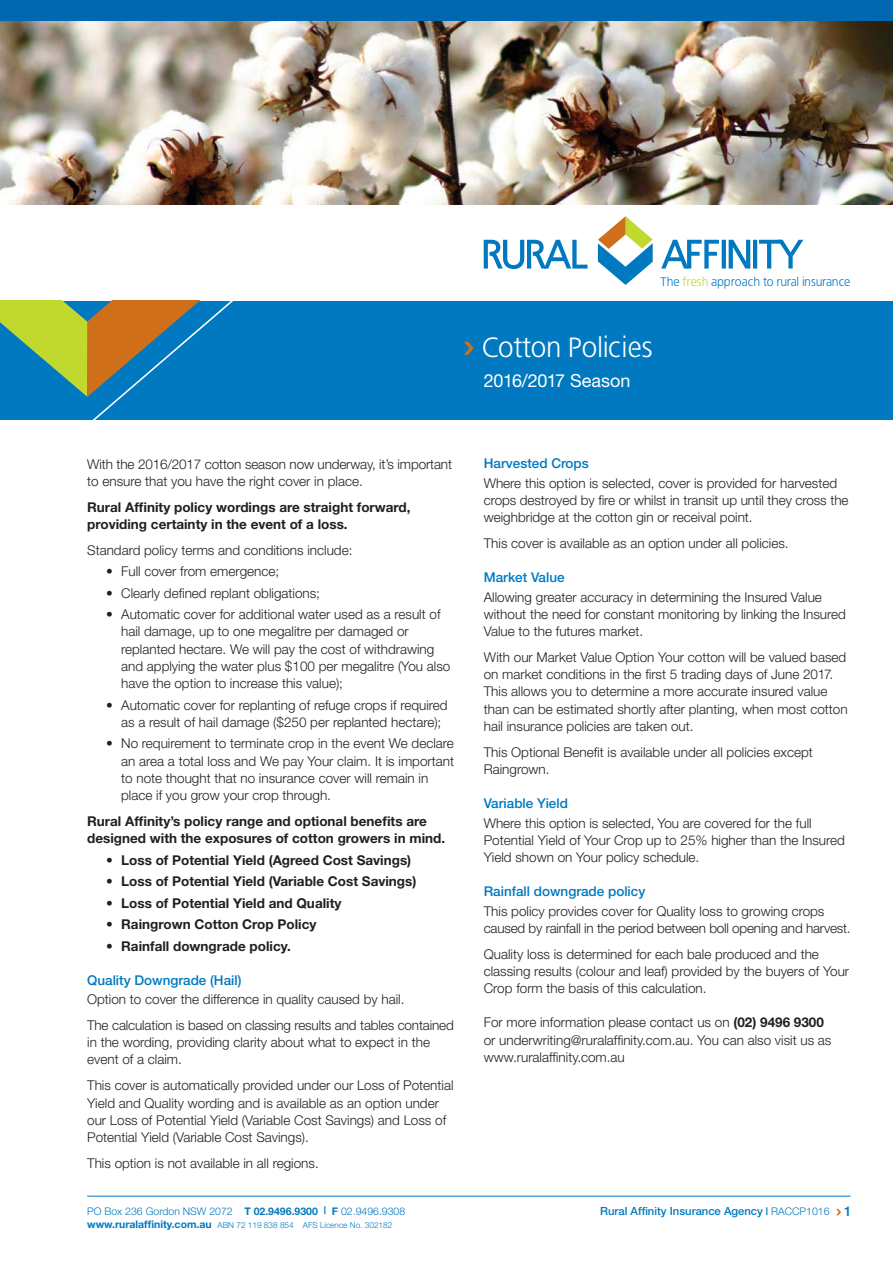
<style>
.page{position:relative;width:893px;height:1263px;background:#fff}
.page>*{position:absolute;margin:0;border:0;box-sizing:border-box;transform-origin:0 0}
.t1{font:27.75px "Bastardus Sans";color:#fff}
.t2{font:18px "Helvetica Neue";letter-spacing:-.02em;color:#fff}
.t3{font:300 13.5px/17.2px "Helvetica Neue";color:#231f20}
.t4{font:700 13.5px/17.2px "Helvetica Neue";color:#231f20}
.t5{font:500 13.5px "Helvetica Neue";color:#0079c1}
.t6{font:12.3px "Bastardus Sans";color:#0079c1}
.t7{font:500 11.25px "Helvetica Neue";color:#0079c1}
.t8{font:300 10.5px "Helvetica Neue";color:#0079c1}
.t9{font:300 8.25px "Helvetica Neue";color:#0079c1}
.s1{font-weight:700}
.s2{font-weight:700;font-size:10.5px}
.s3{color:#c1d82f}
.s4{font-weight:300;font-size:10.5px}
.s5{font-size:13.5px}
</style>
<div class="page">
<hr style="left:87px;top:1196px;width:763px;height:1px;background:#0079c1">
<svg style="left:836px;top:1209px;width:5px;height:6px"></svg>
<div style="left:0;top:0;width:893px;height:21px;background:#0067b1"></div>
<div style="left:0;top:301px;width:893px;height:118px;background:#0079c1"></div>
<svg style="left:0;top:300px;width:249px;height:120px"></svg>
<svg style="left:484px;top:240px;width:103px;height:29px"></svg>
<svg style="left:661px;top:240px;width:142px;height:29px"></svg>
<svg style="left:598px;top:216px;width:55px;height:69px"></svg>
<svg style="left:464px;top:342px;width:10px;height:13px"></svg>
<img style="left:0;top:21px;width:893px;height:183px">
<p class="t3" style="left:87px;top:456px;width:366px">With the 2016/2017 cotton season now underway, it’s important to ensure that you have the right cover in place.</p>
<p class="t4" style="left:87px;top:499px;width:325px">Rural Affinity policy wordings are straight forward, providing certainty in the event of a loss.</p>
<p class="t3" style="left:87px;top:542px;width:267px">Standard policy terms and conditions include:</p>
<p class="t3" style="left:106px;top:564px;width:174px">• Full cover from emergence;</p>
<p class="t3" style="left:106px;top:585px;width:215px">• Clearly defined replant obligations;</p>
<p class="t3" style="left:121px;top:607px;width:331px;text-indent:-15px">• Automatic cover for additional water used as a result of hail damage, up to one megalitre per damaged or replanted hectare. We will pay the cost of withdrawing and applying the water plus $100 per megalitre (You also have the option to increase this value);</p>
<p class="t3" style="left:121px;top:697px;width:328px;text-indent:-15px">• Automatic cover for replanting of refuge crops if required as a result of hail damage ($250 per replanted hectare);</p>
<p class="t3" style="left:121px;top:736px;width:334px;text-indent:-15px">• No requirement to terminate crop in the event We declare an area a total loss and We pay Your claim. It is important to note thought that no insurance cover will remain in place if you grow your crop through.</p>
<p class="t4" style="left:87px;top:814px;width:359px">Rural Affinity’s policy range and optional benefits are designed with the exposures of cotton growers in mind.</p>
<p class="t4" style="left:106px;top:852px;width:306px">• Loss of Potential Yield (Agreed Cost Savings)</p>
<p class="t4" style="left:106px;top:874px;width:312px">• Loss of Potential Yield (Variable Cost Savings)</p>
<p class="t4" style="left:106px;top:895px;width:237px">• Loss of Potential Yield and Quality</p>
<p class="t4" style="left:106px;top:917px;width:212px">• Raingrown Cotton Crop Policy</p>
<p class="t4" style="left:106px;top:938px;width:186px">• Rainfall downgrade policy.</p>
<p class="t5" style="left:87px;top:975px;width:156px">Quality Downgrade (Hail)</p>
<p class="t3" style="left:87px;top:988px;width:368px;line-height:25.8px">Option to cover the difference in quality caused by hail.<br>The calculation is based on classing results and tables contained</p>
<p class="t3" style="left:87px;top:1035px;width:344px">in the wording, providing clarity about what to expect in the event of a claim.</p>
<p class="t3" style="left:87px;top:1078px;width:368px">This cover is automatically provided under our Loss of Potential Yield and Quality wording and is available as an option under our Loss of Potential Yield (Variable Cost Savings) and Loss of Potential Yield (Variable Cost Savings).</p>
<p class="t3" style="left:87px;top:1155px;width:233px">This option is not available in all regions.</p>
<p class="t8" style="left:87px;top:1207px;width:320px">PO Box 236 Gordon NSW 2072 <span class="s1">T 02.9496.9300 | F</span> 02.9496.9308</p>
<p class="t9" style="left:87px;top:1222px;width:307px"><span class="s2">www.ruralaffinity.com.au</span> ABN 72 119 838 854 AFS Licence No. 302182</p>
<p class="t6" style="left:661px;top:274px;width:191px">The <span class="s3">fresh</span> approach to rural insurance</p>
<h1 class="t1" style="left:482px;top:331px;width:172px">Cotton Policies</h1>
<h2 class="t2" style="left:484px;top:374px;width:148px">2016/2017 Season</h2>
<p class="t5" style="left:484px;top:459px;width:107px">Harvested Crops</p>
<p class="t3" style="left:484px;top:476px;width:366px">Where this option is selected, cover is provided for harvested crops destroyed by fire or whilst in transit up until they cross the weighbridge at the cotton gin or receival point.</p>
<p class="t3" style="left:484px;top:536px;width:306px">This cover is available as an option under all policies.</p>
<p class="t5" style="left:484px;top:573px;width:82px">Market Value</p>
<p class="t3" style="left:484px;top:589px;width:364px">Allowing greater accuracy in determining the Insured Value without the need for constant monitoring by linking the Insured<br>Value to the futures market.</p>
<p class="t3" style="left:484px;top:650px;width:365px">With our Market Value Option Your cotton will be valued based on market conditions in the first 5 trading days of June 2017.<br>This allows you to determine a more accurate insured value than can be estimated shortly after planting, when most cotton hail insurance policies are taken out.</p>
<p class="t3" style="left:484px;top:744px;width:331px">This Optional Benefit is available under all policies except<br>Raingrown.</p>
<p class="t5" style="left:484px;top:798px;width:86px">Variable Yield</p>
<p class="t3" style="left:484px;top:815px;width:363px">Where this option is selected, You are covered for the full<br>Potential Yield of Your Crop up to 25% higher than the Insured<br>Yield shown on Your policy schedule.</p>
<p class="t5" style="left:484px;top:887px;width:163px">Rainfall downgrade policy</p>
<p class="t3" style="left:484px;top:903px;width:368px">This policy provides cover for Quality loss to growing crops caused by rainfall in the period between boll opening and harvest.</p>
<p class="t3" style="left:484px;top:946px;width:367px">Quality loss is determined for each bale produced and the classing results (colour and leaf) provided by the buyers of Your<br>Crop form the basis of this calculation.</p>
<p class="t3" style="left:484px;top:1015px;width:349px">For more information please contact us on <span class="s1">(02) 9496 9300 </span>or underwriting@ruralaffinity.com.au. You can also visit us as www.ruralaffinity.com.au</p>
<p class="t7" style="left:600px;top:1207px;width:253px">Rural Affinity Insurance Agency <span class="s2">|</span> <span class="s4">RACCP1016</span> <span class="s5">1</span></p>
</div>
